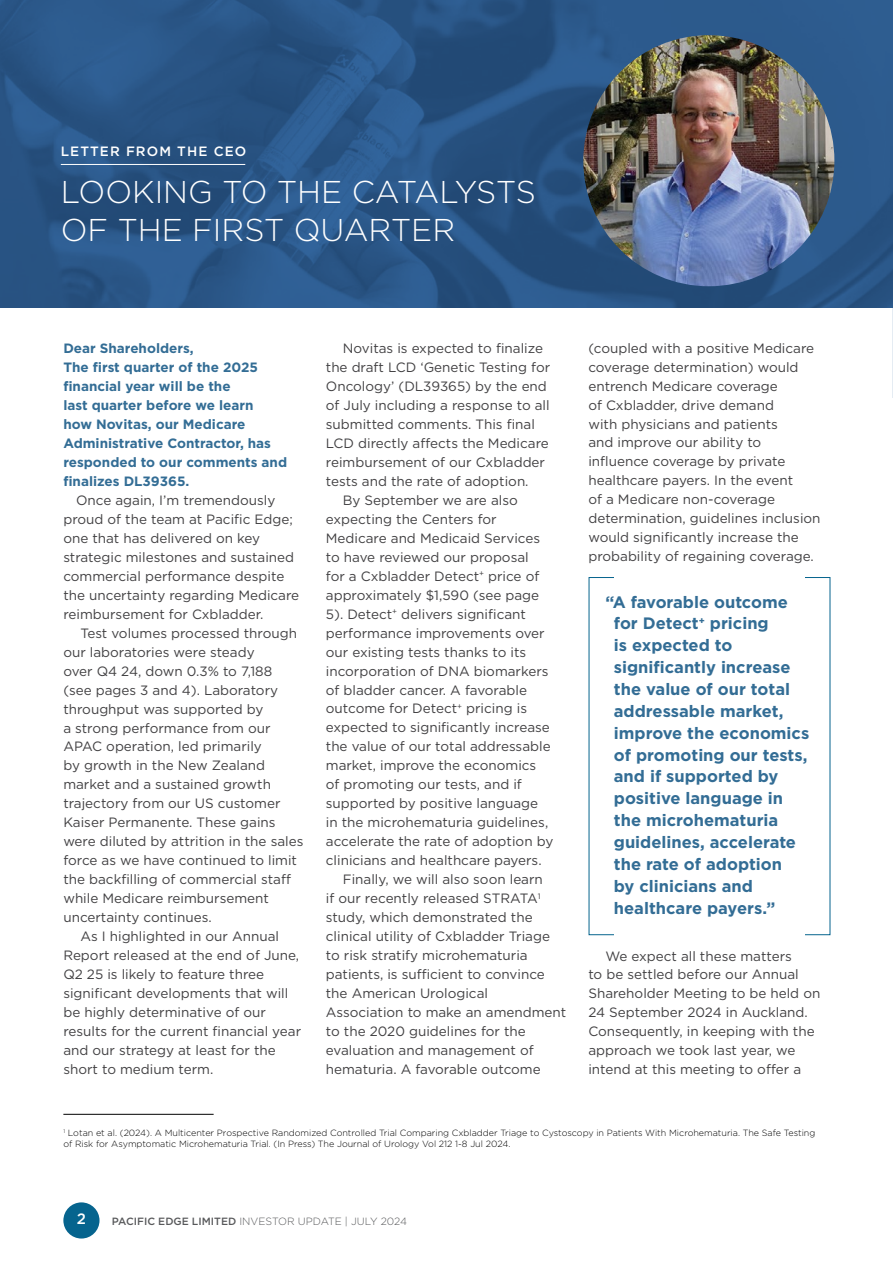
<style>
.page{position:relative;width:893px;height:1263px;background:#fff}
.page>*{position:absolute;margin:0;border:0;box-sizing:border-box;transform-origin:0 0}
.t1{font:300 31.5px/37.8px "Gotham";color:#fff}
.t2{font:700 16.5px/21.9px "Gotham";color:#336d95}
.t3{font:500 15px "Gotham";color:#fff}
.t4{font:13.5px/18.9px "Gotham";color:#414042}
.t5{font:700 13.5px/18.9px "Gotham";color:#336d95}
.t6{font:500 13.5px "Gotham";letter-spacing:.08em;color:#fff}
.t7{font:300 10.5px "Gotham";color:#58595b}
.t8{font:300 9px/10.8px "Gotham";color:#000}
.s1{font-weight:500}
</style>
<div class="page">
<div style="left:63px;top:1202px;width:37px;height:36px;background:#06648e;border-radius:50%"></div>
<img style="left:0;top:0;width:893px;height:308px">
<img style="left:583px;top:35px;width:251px;height:251px;border-radius:126px">
<hr style="left:61px;top:164px;width:184px;height:1px;background:#fff">
<hr style="left:63px;top:1114px;width:151px;height:1px;background:#000">
<p class="t6" style="left:61px;top:142px;width:187px">LETTER FROM THE CEO</p>
<h1 class="t1" style="left:61px;top:172px;width:477px">LOOKING TO THE CATALYSTS<br>OF THE FIRST QUARTER</h1>
<p class="t5" style="left:63px;top:339px;width:225px">Dear Shareholders,<br>The first quarter of the 2025 financial year will be the<br>last quarter before we learn<br>how Novitas, our Medicare<br>Administrative Contractor, has responded to our comments and finalizes DL39365.</p>
<p class="t4" style="left:63px;top:490px;width:237px;text-indent:13px">Once again, I’m tremendously proud of the team at Pacific Edge; one that has delivered on key strategic milestones and sustained commercial performance despite the uncertainty regarding Medicare reimbursement for Cxbladder.</p>
<p class="t4" style="left:80px;top:623px;width:218px">Test volumes processed through</p>
<p class="t4" style="left:63px;top:642px;width:193px">our laboratories were steady</p>
<p class="t4" style="left:63px;top:661px;width:210px">over Q4 24, down 0.3% to 7,188</p>
<p class="t4" style="left:63px;top:680px;width:216px">(see pages 3 and 4). Laboratory</p>
<p class="t4" style="left:63px;top:699px;width:202px">throughput was supported by</p>
<p class="t4" style="left:63px;top:718px;width:209px">a strong performance from our</p>
<p class="t4" style="left:63px;top:737px;width:200px">APAC operation, led primarily</p>
<p class="t4" style="left:63px;top:756px;width:203px">by growth in the New Zealand</p>
<p class="t4" style="left:63px;top:775px;width:209px">market and a sustained growth</p>
<p class="t4" style="left:63px;top:794px;width:219px">trajectory from our US customer</p>
<p class="t4" style="left:63px;top:813px;width:214px">Kaiser Permanente. These gains</p>
<p class="t4" style="left:63px;top:832px;width:242px">were diluted by attrition in the sales</p>
<p class="t4" style="left:63px;top:851px;width:235px">force as we have continued to limit</p>
<p class="t4" style="left:63px;top:870px;width:229px">the backfilling of commercial staff</p>
<p class="t4" style="left:63px;top:889px;width:207px">while Medicare reimbursement</p>
<p class="t4" style="left:63px;top:908px;width:150px">uncertainty continues.</p>
<p class="t4" style="left:80px;top:927px;width:200px">As I highlighted in our Annual</p>
<p class="t4" style="left:63px;top:946px;width:237px">Report released at the end of June,</p>
<p class="t4" style="left:63px;top:964px;width:202px">Q2 25 is likely to feature three</p>
<p class="t4" style="left:63px;top:983px;width:226px">significant developments that will</p>
<p class="t4" style="left:63px;top:1002px;width:204px">be highly determinative of our</p>
<p class="t4" style="left:63px;top:1021px;width:239px">results for the current financial year</p>
<p class="t4" style="left:63px;top:1040px;width:214px">and our strategy at least for the</p>
<p class="t4" style="left:63px;top:1059px;width:152px">short to medium term.</p>
<p class="t4" style="left:343px;top:339px;width:202px">Novitas is expected to finalize</p>
<p class="t4" style="left:326px;top:358px;width:226px">the draft LCD ‘Genetic Testing for</p>
<p class="t4" style="left:326px;top:377px;width:223px">Oncology’ (DL39365) by the end</p>
<p class="t4" style="left:326px;top:396px;width:225px">of July including a response to all</p>
<p class="t4" style="left:326px;top:415px;width:211px">submitted comments. This final</p>
<p class="t4" style="left:326px;top:434px;width:224px">LCD directly affects the Medicare</p>
<p class="t4" style="left:326px;top:453px;width:221px">reimbursement of our Cxbladder</p>
<p class="t4" style="left:326px;top:472px;width:204px">tests and the rate of adoption.</p>
<p class="t4" style="left:343px;top:491px;width:176px">By September we are also</p>
<p class="t4" style="left:326px;top:510px;width:172px">expecting the Centers for</p>
<p class="t4" style="left:326px;top:528px;width:216px">Medicare and Medicaid Services</p>
<p class="t4" style="left:326px;top:547px;width:204px">to have reviewed our proposal</p>
<p class="t4" style="left:326px;top:566px;width:215px">for a Cxbladder Detect<sup>+</sup> price of</p>
<p class="t4" style="left:326px;top:585px;width:215px">approximately $1,590 (see page</p>
<p class="t4" style="left:326px;top:604px;width:202px">5). Detect<sup>+</sup> delivers significant</p>
<p class="t4" style="left:326px;top:623px;width:220px">performance improvements over</p>
<p class="t4" style="left:326px;top:642px;width:202px">our existing tests thanks to its</p>
<p class="t4" style="left:326px;top:661px;width:224px">incorporation of DNA biomarkers</p>
<p class="t4" style="left:326px;top:680px;width:203px">of bladder cancer. A favorable</p>
<p class="t4" style="left:326px;top:699px;width:203px">outcome for Detect<sup>+</sup> pricing is</p>
<p class="t4" style="left:326px;top:718px;width:226px">expected to significantly increase</p>
<p class="t4" style="left:326px;top:737px;width:226px">the value of our total addressable</p>
<p class="t4" style="left:326px;top:756px;width:212px">market, improve the economics</p>
<p class="t4" style="left:326px;top:775px;width:198px">of promoting our tests, and if</p>
<p class="t4" style="left:326px;top:794px;width:214px">supported by positive language</p>
<p class="t4" style="left:326px;top:813px;width:224px">in the microhematuria guidelines,</p>
<p class="t4" style="left:326px;top:832px;width:229px">accelerate the rate of adoption by</p>
<p class="t4" style="left:326px;top:851px;width:217px">clinicians and healthcare payers.</p>
<p class="t4" style="left:343px;top:870px;width:202px">Finally, we will also soon learn</p>
<p class="t4" style="left:326px;top:889px;width:216px">if our recently released STRATA<sup>1</sup></p>
<p class="t4" style="left:326px;top:907px;width:208px">study, which demonstrated the</p>
<p class="t4" style="left:326px;top:926px;width:226px">clinical utility of Cxbladder Triage</p>
<p class="t4" style="left:326px;top:945px;width:203px">to risk stratify microhematuria</p>
<p class="t4" style="left:326px;top:964px;width:221px">patients, is sufficient to convince</p>
<p class="t4" style="left:326px;top:983px;width:164px">the American Urological</p>
<p class="t4" style="left:326px;top:1002px;width:242px">Association to make an amendment</p>
<p class="t4" style="left:326px;top:1021px;width:202px">to the 2020 guidelines for the</p>
<p class="t4" style="left:326px;top:1040px;width:209px">evaluation and management of</p>
<p class="t4" style="left:326px;top:1059px;width:216px">hematuria. A favorable outcome</p>
<p class="t4" style="left:588px;top:339px;width:234px">(coupled with a positive Medicare coverage determination) would entrench Medicare coverage<br>of Cxbladder, drive demand<br>with physicians and patients<br>and improve our ability to influence coverage by private healthcare payers. In the event<br>of a Medicare non-coverage determination, guidelines inclusion would significantly increase the probability of regaining coverage.</p>
<p class="t2" style="left:614px;top:591px;width:197px;text-indent:-8px">“A favorable outcome for Detect<sup>+</sup> pricing<br>is expected to significantly increase the value of our total addressable market, improve the economics of promoting our tests, and if supported by positive language in the microhematuria guidelines, accelerate the rate of adoption<br>by clinicians and healthcare payers.”</p>
<p class="t4" style="left:588px;top:946px;width:233px;text-indent:17px">We expect all these matters<br>to be settled before our Annual<br>Shareholder Meeting to be held on<br>24 September 2024 in Auckland.<br>Consequently, in keeping with the approach we took last year, we intend at this meeting to offer a</p>
<p class="t8" style="left:63px;top:1127px;width:753px"><sup>1</sup> Lotan et al. (2024). A Multicenter Prospective Randomized Controlled Trial Comparing Cxbladder Triage to Cystoscopy in Patients With Microhematuria. The Safe Testing of Risk for Asymptomatic Microhematuria Trial. (In Press) The Journal of Urology Vol 212 1-8 Jul 2024.</p>
<p class="t3" style="left:77px;top:1209px;width:11px">2</p>
<p class="t7" style="left:112px;top:1214px;width:297px"><span class="s1">PACIFIC EDGE LIMITED</span> INVESTOR UPDATE | JULY 2024</p>
</div>
